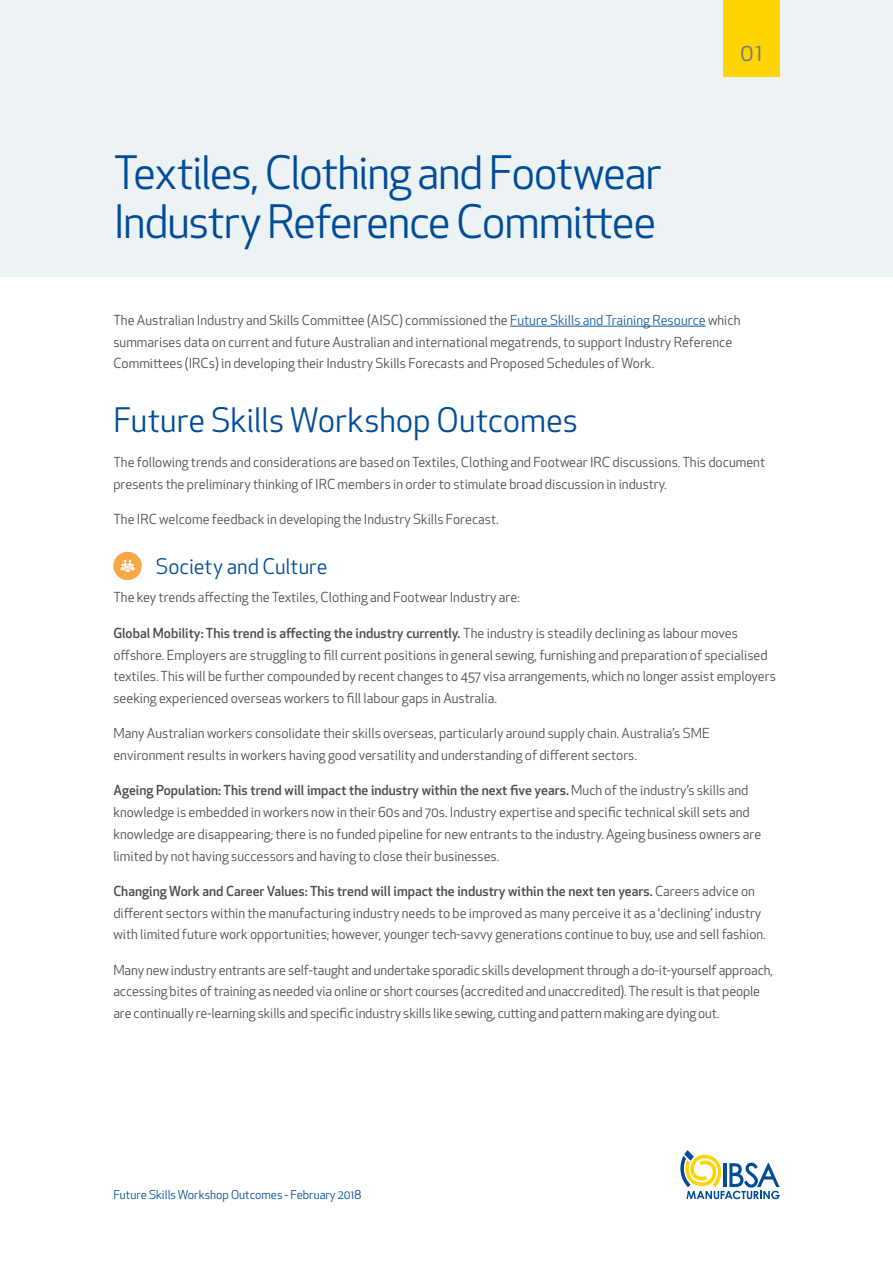
<style>
.page{position:relative;width:893px;height:1263px;background:#fff}
.page>*{position:absolute;margin:0;border:0;box-sizing:border-box;transform-origin:0 0}
.t1{font:45px/49.5px "Apex New";letter-spacing:-.03em;color:#014c98}
.t2{font:33px "Apex New";color:#014c98}
.t3{font:24px "Apex New";color:#76787b}
.t4{font:21px "Apex New";color:#014c98}
.t5{font:13.5px/21.8px "Apex New";color:#4b4c4d}
.t6{font:12px "Apex New";color:#014c98}
.s1{color:#175d9e}
.s2{font-weight:500}
</style>
<div class="page">
<hr style="left:510px;top:326px;width:196px;height:1px;background:#175d9e">
<div style="left:113px;top:552px;width:29px;height:28px;background:#f9a647;border-radius:50%"></div>
<svg style="left:120px;top:560px;width:15px;height:12px"></svg>
<div style="left:0;top:0;width:893px;height:276px;background:#edf2f4"></div>
<div style="left:723px;top:0;width:56px;height:77px;background:#fed503"></div>
<svg style="left:680px;top:1150px;width:100px;height:49px"></svg>
<h1 class="t1" style="left:113px;top:148px;width:550px">Textiles, Clothing and Footwear<br>Industry Reference Committee</h1>
<h3 class="t3" style="left:740px;top:37px;width:24px">01</h3>
<p class="t5" style="left:113px;top:309px;width:629px">The Australian Industry and Skills Committee (AISC) commissioned the <span class="s1">Future Skills and Training Resource</span> which summarises data on current and future Australian and international megatrends, to support Industry Reference<br>Committees (IRCs) in developing their Industry Skills Forecasts and Proposed Schedules of Work.</p>
<h2 class="t2" style="left:113px;top:399px;width:466px">Future Skills Workshop Outcomes</h2>
<p class="t5" style="left:113px;top:451px;width:653px">The following trends and considerations are based on Textiles, Clothing and Footwear IRC discussions. This document presents the preliminary thinking of IRC members in order to stimulate broad discussion in industry.</p>
<p class="t5" style="left:113px;top:508px;width:387px">The IRC welcome feedback in developing the Industry Skills Forecast.</p>
<h3 class="t4" style="left:156px;top:553px;width:173px">Society and Culture</h3>
<p class="t5" style="left:113px;top:587px;width:408px">The key trends affecting the Textiles, Clothing and Footwear Industry are:</p>
<p class="t5" style="left:113px;top:622px;width:664px"><span class="s2">Global Mobility: This trend is affecting the industry currently.</span> The industry is steadily declining as labour moves offshore. Employers are struggling to fill current positions in general sewing, furnishing and preparation of specialised textiles. This will be further compounded by recent changes to 457 visa arrangements, which no longer assist employers seeking experienced overseas workers to fill labour gaps in Australia.</p>
<p class="t5" style="left:113px;top:722px;width:598px">Many Australian workers consolidate their skills overseas, particularly around supply chain. Australia’s SME environment results in workers having good versatility and understanding of different sectors.</p>
<p class="t5" style="left:113px;top:779px;width:649px"><span class="s2">Ageing Population: This trend will impact the industry within the next five years.</span> Much of the industry’s skills and knowledge is embedded in workers now in their 60s and 70s. Industry expertise and specific technical skill sets and knowledge are disappearing; there is no funded pipeline for new entrants to the industry. Ageing business owners are limited by not having successors and having to close their businesses.</p>
<p class="t5" style="left:113px;top:880px;width:654px"><span class="s2">Changing Work and Career Values: This trend will impact the industry within the next ten years.</span> Careers advice on different sectors within the manufacturing industry needs to be improved as many perceive it as a ‘declining’ industry with limited future work opportunities; however, younger tech-savvy generations continue to buy, use and sell fashion.</p>
<p class="t5" style="left:113px;top:959px;width:661px">Many new industry entrants are self-taught and undertake sporadic skills development through a do-it-yourself approach, accessing bites of training as needed via online or short courses (accredited and unaccredited). The result is that people are continually re-learning skills and specific industry skills like sewing, cutting and pattern making are dying out.</p>
<p class="t6" style="left:113px;top:1187px;width:249px">Future Skills Workshop Outcomes - February 2018</p>
</div>
